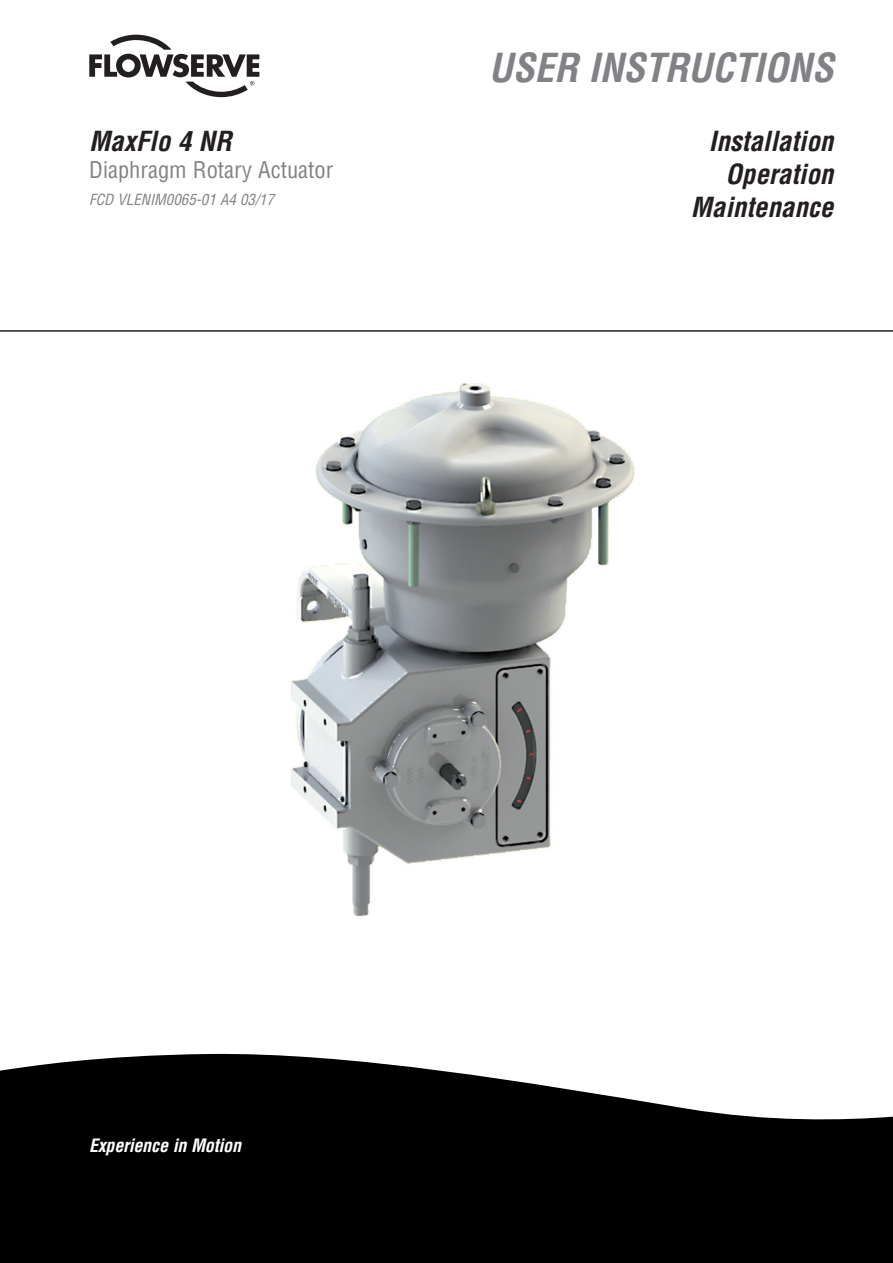
<style>
.page{position:relative;width:893px;height:1263px;background:#fff}
.page>*{position:absolute;margin:0;border:0;box-sizing:border-box;transform-origin:0 0}
.t1{font:italic 700 condensed 39px "Helvetica LT Std";color:#808285}
.t2{font:italic 700 condensed 27px/33px "Helvetica LT Std";color:#231f20;text-align:right}
.t3{font:condensed 22.5px "Helvetica LT Std";color:#808285}
.t4{font:italic 700 condensed 18px "Helvetica LT Std";letter-spacing:-.01em;color:#fff}
.t5{font:italic condensed 15px "Helvetica LT Std";color:#808285}
</style>
<div class="page">
<svg style="left:89px;top:35px;width:170px;height:62px"></svg>
<svg style="left:0;top:1053px;width:893px;height:210px;background:#222"></svg>
<hr style="left:0;top:330px;width:893px;height:2px;background:#231f20">
<img style="left:291px;top:384px;width:344px;height:531px">
<p class="t2" style="left:89px;top:125px;width:144px">MaxFlo 4 NR</p>
<p class="t3" style="left:89px;top:156px;width:245px">Diaphragm Rotary Actuator</p>
<p class="t5" style="left:89px;top:190px;width:186px">FCD VLENIM0065-01 A4 03/17</p>
<h1 class="t1" style="left:489px;top:43px;width:346px">USER INSTRUCTIONS</h1>
<p class="t2" style="left:691px;top:125px;width:144px">Installation<br>Operation<br>Maintenance</p>
<p class="t4" style="left:89px;top:1134px;width:153px">Experience in Motion</p>
</div>
